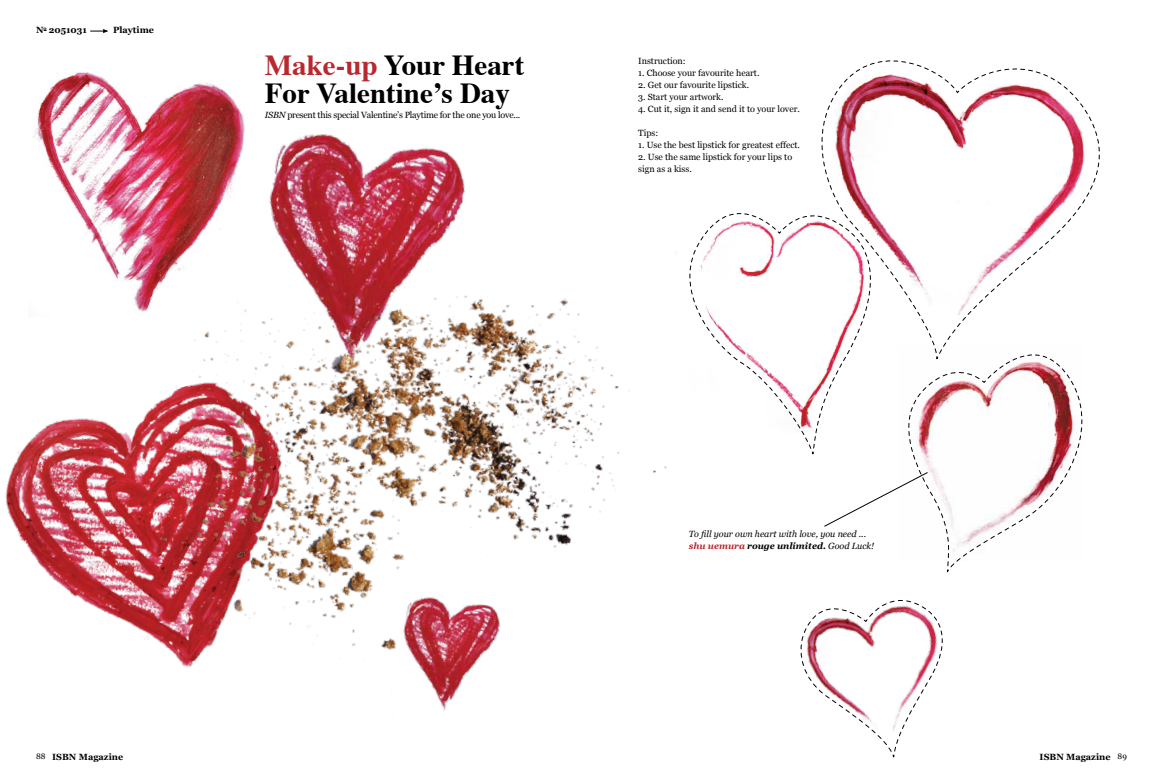
<style>
.page{position:relative;width:1163px;height:780px;background:#fff}
.page>*{position:absolute;margin:0;border:0;box-sizing:border-box;transform-origin:0 0}
.t1{font:700 29px/28px "Times";color:#000}
.t2{font:9px/12.1px "Georgia";color:#000}
.t3{font:italic 9px/12.1px "Georgia";color:#000}
.t4{font:9px "Georgia";letter-spacing:-.025em;color:#000}
.t5{font:700 9px "Georgia";color:#000}
.s1{color:#b8292f}
.s2{font-style:italic}
.s3{font-weight:400;font-size:8px}
.s4{font-weight:700;color:#b8292f}
.s5{font-weight:700}
</style>
<div class="page">
<img style="left:33px;top:72px;width:211px;height:196px">
<img style="left:242px;top:123px;width:223px;height:127px">
<img style="left:5px;top:418px;width:106px;height:197px">
<img style="left:111px;top:250px;width:556px;height:461px">
<svg style="left:800px;top:600px;width:143px;height:158px"></svg>
<svg style="left:689px;top:60px;width:411px;height:513px"></svg>
<svg style="left:90px;top:29px;width:18px;height:4px"></svg>
<p class="t5" style="left:36px;top:24px;width:52px">N<sup>o</sup> 2051031</p>
<p class="t5" style="left:113px;top:24px;width:42px">Playtime</p>
<h1 class="t1" style="left:265px;top:48px;width:261px"><span class="s1">Make-up</span> Your Heart<br>For Valentine’s Day</h1>
<p class="t2" style="left:638px;top:55px;width:49px">Instruction:</p>
<p class="t2" style="left:638px;top:67px;width:123px">1. Choose your favourite heart.</p>
<p class="t2" style="left:638px;top:79px;width:112px">2. Get our favourite lipstick.</p>
<p class="t2" style="left:638px;top:91px;width:87px">3. Start your artwork.</p>
<p class="t2" style="left:638px;top:103px;width:163px">4. Cut it, sign it and send it to your lover.</p>
<p class="t2" style="left:638px;top:127px;width:22px">Tips:</p>
<p class="t2" style="left:638px;top:139px;width:163px">1. Use the best lipstick for greatest effect.</p>
<p class="t2" style="left:638px;top:151px;width:155px">2. Use the same lipstick for your lips to sign as a kiss.</p>
<p class="t4" style="left:265px;top:109px;width:257px"><span class="s2">ISBN</span> present this special Valentine’s Playtime for the one you love...</p>
<p class="t5" style="left:36px;top:750px;width:89px"><span class="s3">88</span> ISBN Magazine</p>
<p class="t3" style="left:688px;top:527px;width:187px">To fill your own heart with love, you need ... <span class="s4">shu uemura</span> <span class="s5">rouge unlimited.</span> Good Luck!</p>
<p class="t5" style="left:1039px;top:750px;width:89px">ISBN Magazine <span class="s3">89</span></p>
</div>
